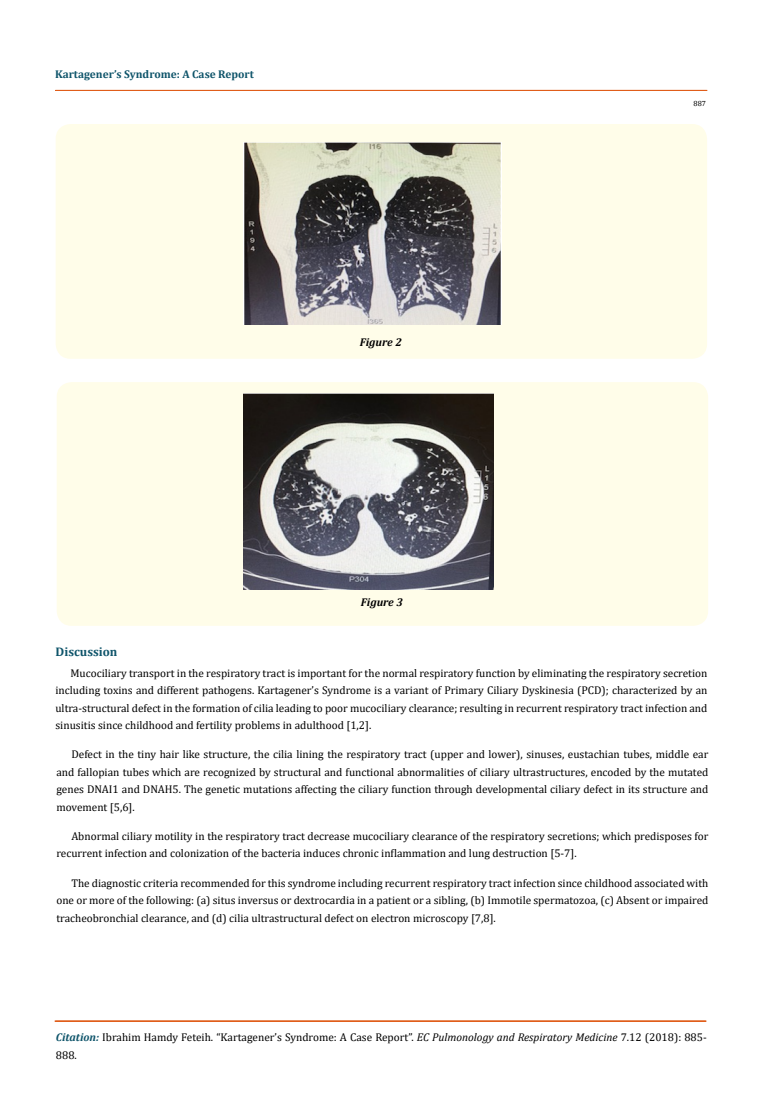
<style>
.page{position:relative;width:764px;height:1112px;background:#fff}
.page>*{position:absolute;margin:0;border:0;box-sizing:border-box;transform-origin:0 0}
.t1{font:700 12.5px "Cambria";color:#0e546a}
.t2{font:11.25px/17.5px "Cambria";color:#000;text-align:justify}
.t3{font:700 11.25px "Cambria";color:#0e546a}
.t4{font:italic 700 11.25px "Cambria";color:#000}
.t5{font:7.5px "Cambria";color:#000}
.s1{font-weight:700;font-style:italic;color:#0e546a}
.s2{font-style:italic}
</style>
<div class="page">
<hr style="left:56px;top:90px;width:651px;height:1px;background:#e05d1a">
<div style="left:56px;top:124px;width:651px;height:235px;background:#fffde9;border-radius:15px"></div>
<img style="left:244px;top:143px;width:257px;height:181px">
<div style="left:57px;top:382px;width:651px;height:243px;background:#fffde9;border-radius:15px"></div>
<img style="left:244px;top:394px;width:250px;height:195px">
<p class="t3" style="left:55px;top:66px;width:200px">Kartagener’s Syndrome: A Case Report</p>
<p class="t1" style="left:56px;top:643px;width:63px">Discussion</p>
<p class="t4" style="left:360px;top:334px;width:43px">Figure 2</p>
<p class="t4" style="left:361px;top:594px;width:43px">Figure 3</p>
<p class="t5" style="left:693px;top:99px;width:14px">887</p>
<p class="t2" style="left:55px;top:663px;width:653px;text-indent:15px">Mucociliary transport in the respiratory tract is important for the normal respiratory function by eliminating the respiratory secretion including toxins and different pathogens. Kartagener’s Syndrome is a variant of Primary Ciliary Dyskinesia (PCD); characterized by an ultra-structural defect in the formation of cilia leading to poor mucociliary clearance; resulting in recurrent respiratory tract infection and sinusitis since childhood and fertility problems in adulthood [1,2].</p>
<p class="t2" style="left:56px;top:745px;width:653px;text-indent:15px">Defect in the tiny hair like structure, the cilia lining the respiratory tract (upper and lower), sinuses, eustachian tubes, middle ear and fallopian tubes which are recognized by structural and functional abnormalities of ciliary ultrastructures, encoded by the mutated genes DNAI1 and DNAH5. The genetic mutations affecting the ciliary function through developmental ciliary defect in its structure and movement [5,6].</p>
<p class="t2" style="left:56px;top:827px;width:653px;text-indent:15px">Abnormal ciliary motility in the respiratory tract decrease mucociliary clearance of the respiratory secretions; which predisposes for recurrent infection and colonization of the bacteria induces chronic inflammation and lung destruction [5-7].</p>
<p class="t2" style="left:56px;top:873px;width:653px;text-indent:15px">The diagnostic criteria recommended for this syndrome including recurrent respiratory tract infection since childhood associated with one or more of the following: (a) situs inversus or dextrocardia in a patient or a sibling, (b) Immotile spermatozoa, (c) Absent or impaired tracheobronchial clearance, and (d) cilia ultrastructural defect on electron microscopy [7,8].</p>
<p class="t2" style="left:56px;top:1028px;width:652px"><span class="s1">Citation:</span> Ibrahim Hamdy Feteih. “Kartagener’s Syndrome: A Case Report”. <span class="s2">EC Pulmonology and Respiratory Medicine</span> 7.12 (2018): 885-<br>888.</p>
</div>
